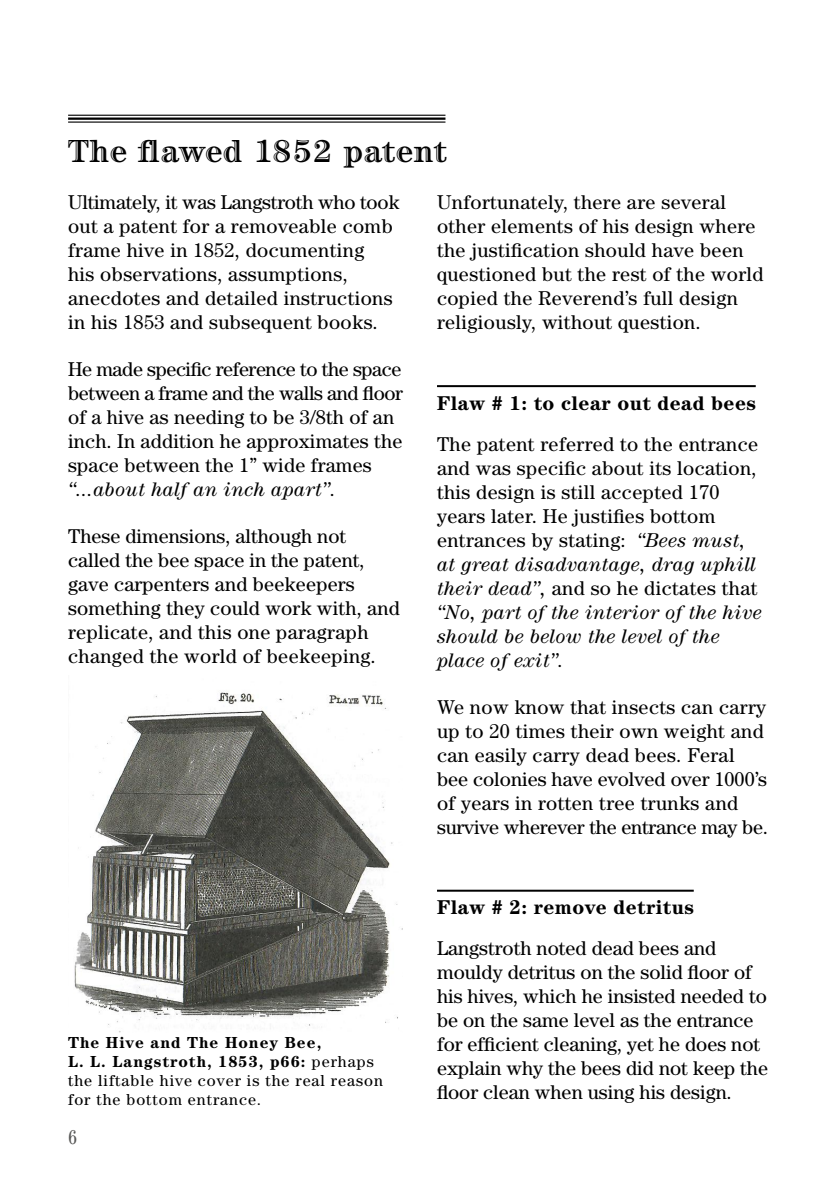
<style>
.page{position:relative;width:840px;height:1191px;background:#fff}
.page>*{position:absolute;margin:0;border:0;box-sizing:border-box;transform-origin:0 0}
.heading{font:700 32px "Century Std Handtooled";letter-spacing:.02em;color:#000}
.copy_century{font:20px/24px "Century Std";letter-spacing:.02em;color:#000}
.copy_century-2{font:20px/24px "Century Std";color:#000}
.subheading{font:700 20px "Century Std";letter-spacing:.02em;color:#000}
.t1{font:condensed 20px "Century Std";color:#575756}
.t2{font:16px/19.2px "Century Std";letter-spacing:.06em;color:#000}
.s1{font-style:italic}
.s2{font-weight:700}
</style>
<div class="page">
<hr style="left:68px;top:115px;width:377px;height:1px;background:#000">
<hr style="left:68px;top:117px;width:377px;height:3px;background:#000">
<hr style="left:68px;top:121px;width:377px;height:2px;background:#000">
<hr style="left:437px;top:385px;width:318px;height:2px;background:#000">
<hr style="left:437px;top:889px;width:256px;height:2px;background:#000">
<img style="left:74px;top:692px;width:328px;height:340px">
<p class="heading" style="left:68px;top:132px;width:379px">The flawed 1852 patent</p>
<p class="copy_century" style="left:68px;top:190px;width:333px">Ultimately, it was Langstroth who took out a patent for a removeable comb frame hive in 1852, documenting<br>his observations, assumptions, anecdotes and detailed instructions in his 1853 and subsequent books.</p>
<p class="copy_century" style="left:68px;top:356px;width:336px">He made specific reference to the space between a frame and the walls and floor of a hive as needing to be 3/8th of an inch. In addition he approximates the space between the 1” wide frames <span class="s1">“...about half an inch apart”.</span></p>
<p class="copy_century" style="left:68px;top:523px;width:333px">These dimensions, although not called the bee space in the patent, gave carpenters and beekeepers something they could work with, and replicate, and this one paragraph changed the world of beekeeping.</p>
<p class="copy_century" style="left:437px;top:190px;width:328px">Unfortunately, there are several other elements of his design where the justification should have been questioned but the rest of the world copied the Reverend’s full design religiously, without question.</p>
<p class="subheading" style="left:437px;top:391px;width:320px">Flaw # 1: to clear out dead bees</p>
<p class="copy_century" style="left:437px;top:432px;width:326px">The patent referred to the entrance and was specific about its location, this design is still accepted 170 years later. He justifies bottom entrances by stating: <span class="s1">“Bees must, at great disadvantage, drag uphill their dead”,</span> and so he dictates that <span class="s1">“No, part of the interior of the hive should be below the level of the place of exit”.</span></p>
<p class="copy_century" style="left:437px;top:694px;width:332px">We now know that insects can carry up to 20 times their own weight and can easily carry dead bees. Feral bee colonies have evolved over 1000’s of years in rotten tree trunks and survive wherever the entrance may be.</p>
<p class="t2" style="left:68px;top:1032px;width:316px"><span class="s2">The Hive and The Honey Bee,<br>L. L. Langstroth, 1853, p66:</span> perhaps the liftable hive cover is the real reason for the bottom entrance.</p>
<p class="t1" style="left:68px;top:1125px;width:10px">6</p>
<p class="subheading" style="left:437px;top:895px;width:258px">Flaw # 2: remove detritus</p>
<p class="copy_century-2" style="left:437px;top:936px;width:332px">Langstroth noted dead bees and mouldy detritus on the solid floor of his hives, which he insisted needed to be on the same level as the entrance for efficient cleaning, yet he does not explain why the bees did not keep the floor clean when using his design.</p>
</div>
